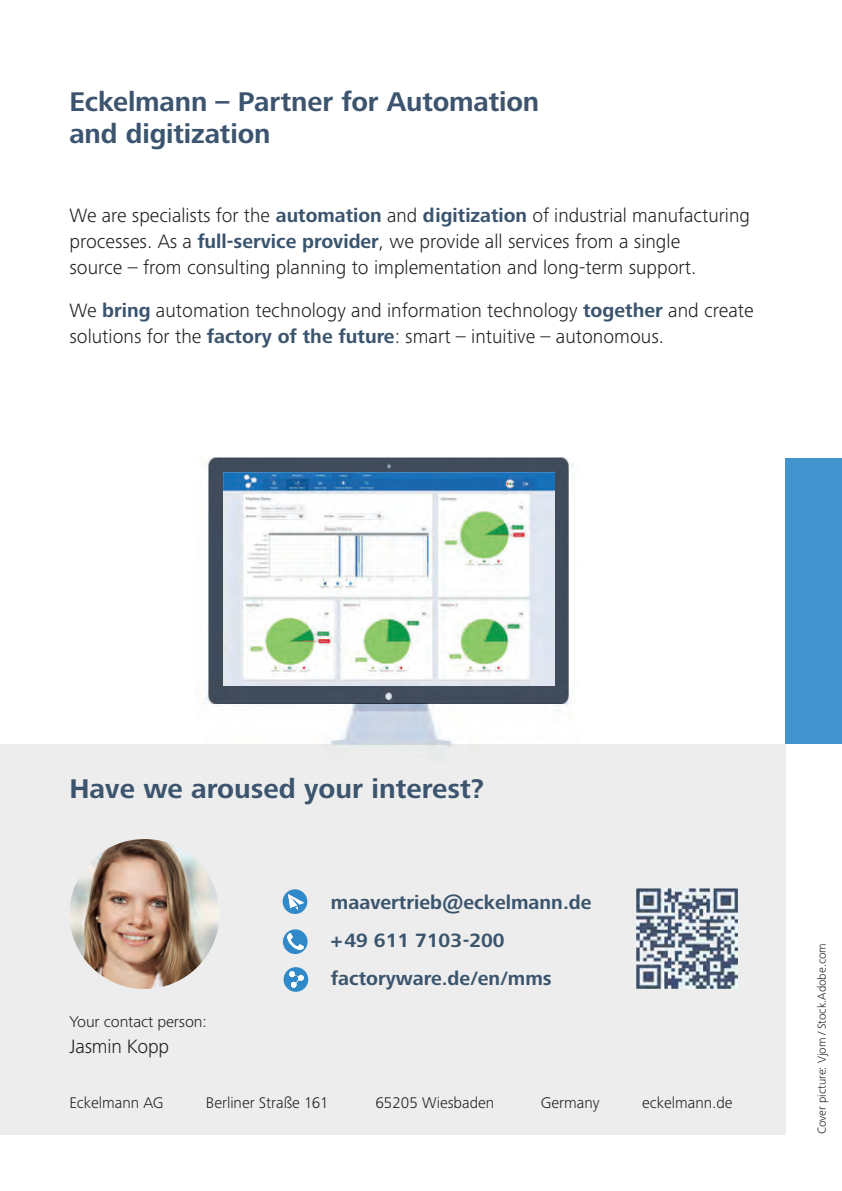
<style>
.page{position:relative;width:842px;height:1191px;background:#fff}
.page>*{position:absolute;margin:0;border:0;box-sizing:border-box;transform-origin:0 0}
.Headline{font:700 28px/32px "Frutiger Next Pro";letter-spacing:-.005em;color:#3c546e}
.Fließtext{font:300 20px/26px "Frutiger Next Pro";color:#231f20}
.Fließtext-2{font:700 20px/38px "Frutiger Next Pro";color:#3b546e}
.Fließtext-3{font:300 16px "Frutiger Next Pro";color:#231f20}
.Fließtext-4{font:300 16px "Frutiger Next Pro";color:#231f20;scale:1.04 1}
.Fließtext-5{font:300 12px "Frutiger Next Pro";color:#231f20}
.s1{font-weight:700;color:#3b546e}
</style>
<div class="page">
<div style="left:0;top:744px;width:785px;height:390px;background:#ecedec"></div>
<img style="left:69px;top:839px;width:150px;height:150px;border-radius:75px">
<div style="left:283px;top:889px;width:24px;height:25px;background:#308aca;border-radius:50%"></div>
<img style="left:288px;top:894px;width:16px;height:15px">
<svg style="left:283px;top:929px;width:25px;height:25px"></svg>
<img style="left:287px;top:934px;width:16px;height:15px">
<div style="left:284px;top:967px;width:24px;height:24px;background:#308aca;border-radius:50%"></div>
<img style="left:290px;top:971px;width:14px;height:16px">
<img style="left:637px;top:888px;width:100px;height:100px">
<img style="left:210px;top:703px;width:361px;height:44px">
<img style="left:206px;top:457px;width:368px;height:246px">
<img style="left:223px;top:472px;width:331px;height:213px">
<div style="left:785px;top:458px;width:57px;height:286px;background:#4294ce"></div>
<p class="Headline" style="left:69px;top:86px;width:471px">Eckelmann – Partner for Automation and digitization</p>
<p class="Fließtext" style="left:69px;top:203px;width:682px">We are specialists for the <span class="s1">automation</span> and <span class="s1">digitization</span> of industrial manufacturing processes. As a <span class="s1">full-service provider</span>, we provide all services from a single<br>source – from consulting planning to implementation and long-term support.</p>
<p class="Fließtext" style="left:69px;top:298px;width:686px">We <span class="s1">bring</span> automation technology and information technology <span class="s1">together</span> and create solutions for the <span class="s1">factory of the future</span>: smart – intuitive – autonomous.</p>
<p class="Headline" style="left:69px;top:773px;width:416px">Have we aroused your interest?</p>
<p class="Fließtext-4" style="left:69px;top:1012px;width:134px">Your contact person:</p>
<p class="Fließtext" style="left:69px;top:1033px;width:101px">Jasmin Kopp</p>
<p class="Fließtext-2" style="left:331px;top:883px;width:262px">maavertrieb@eckelmann.de +49 611 7103-200 factoryware.de/en/mms</p>
<p class="Fließtext-3" style="left:69px;top:1093px;width:96px">Eckelmann AG</p>
<p class="Fließtext-3" style="left:206px;top:1093px;width:124px">Berliner Straße 161</p>
<p class="Fließtext-3" style="left:375px;top:1093px;width:120px">65205 Wiesbaden</p>
<p class="Fließtext-3" style="left:541px;top:1093px;width:60px">Germany</p>
<p class="Fließtext-3" style="left:642px;top:1093px;width:92px">eckelmann.de</p>
<p class="Fließtext-5" style="left:815px;top:1134px;width:193px;rotate:-90deg">Cover picture: Vjom / Stock.Adobe.com</p>
</div>
